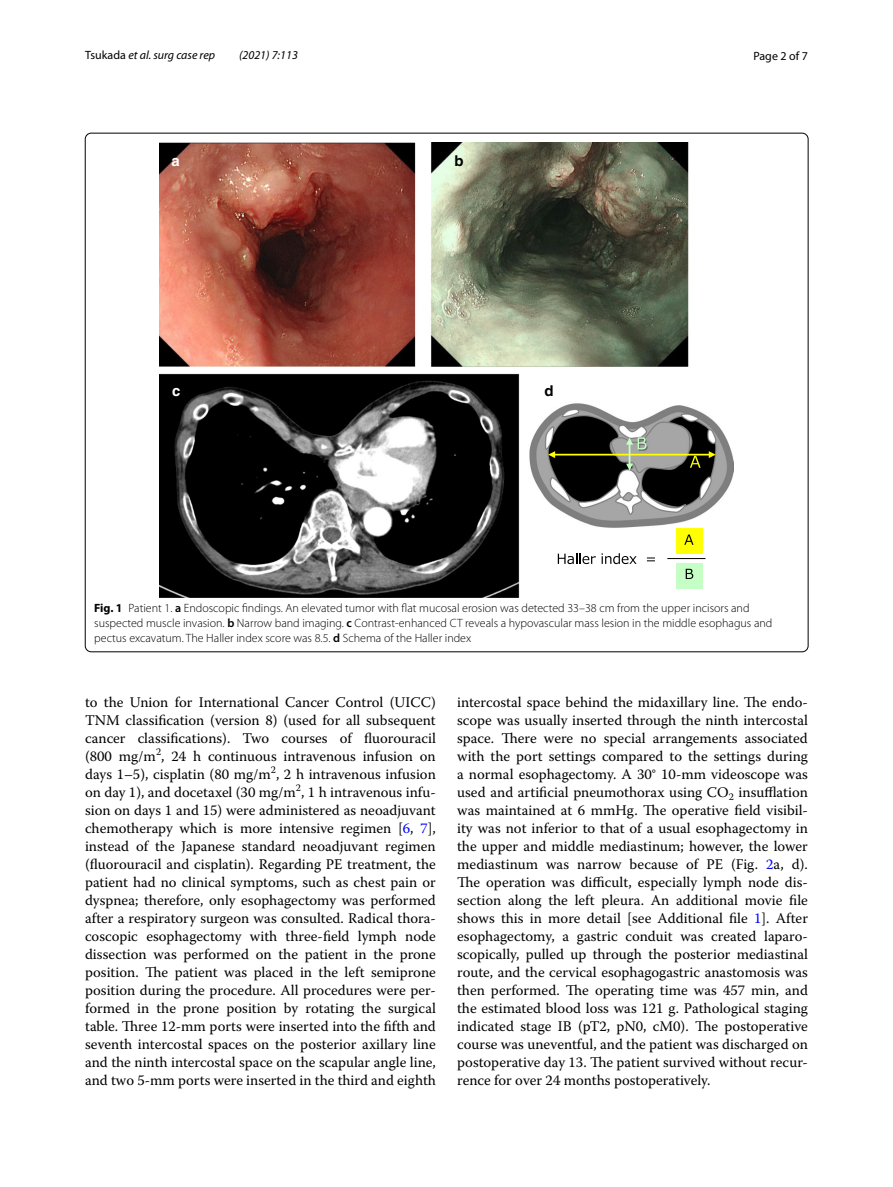
<style>
.page{position:relative;width:893px;height:1187px;background:#fff}
.page>*{position:absolute;margin:0;border:0;box-sizing:border-box;transform-origin:0 0}
.t1{font:700 14.85px "Helvetica";color:#fff}
.t2{font:700 14.85px "Helvetica";color:#000}
.t3{font:14.7px/18px "Warnock Pro";color:#000;text-align:justify}
.t4{font:300 12px/15px "Myriad Pro";color:#000}
.t5{font:italic 12px "Myriad Pro";color:#000}
.t6{font:12px "Myriad Pro";color:#000}
.s1{font-style:normal}
.s2{font-weight:700}
.s3{font-weight:600}
.s4{color:#00f}
</style>
<div class="page">
<img style="left:160px;top:142px;width:574px;height:455px">
<hr style="left:554px;top:454px;width:156px;height:1px;background:#ff0">
<svg style="left:709px;top:451px;width:7px;height:7px"></svg>
<svg style="left:548px;top:451px;width:7px;height:7px"></svg>
<svg style="left:690px;top:456px;width:11px;height:11px"></svg>
<svg style="left:626px;top:437px;width:21px;height:33px"></svg>
<svg style="left:558px;top:553px;width:38px;height:11px"></svg>
<svg style="left:602px;top:553px;width:34px;height:11px"></svg>
<div style="left:676px;top:529px;width:26px;height:25px;background:#ff0"></div>
<svg style="left:684px;top:534px;width:9px;height:10px"></svg>
<div style="left:676px;top:563px;width:26px;height:25px;background:#c5ffc5"></div>
<svg style="left:686px;top:568px;width:7px;height:11px"></svg>
<svg style="left:647px;top:557px;width:8px;height:4px"></svg>
<hr style="left:667px;top:558px;width:38px;height:1px;background:#000">
<p class="t5" style="left:85px;top:48px;width:132px"><span class="s1">Tsukada</span> et al. surg case rep</p>
<p class="t5" style="left:239px;top:48px;width:60px">(2021) 7:113</p>
<p class="t6" style="left:753px;top:48px;width:56px">Page 2 of 7</p>
<p class="t1" style="left:171px;top:152px;width:10px">a</p>
<p class="t2" style="left:455px;top:152px;width:11px">b</p>
<p class="t1" style="left:172px;top:382px;width:10px">c</p>
<p class="t2" style="left:544px;top:382px;width:11px">d</p>
<p class="t4" style="left:94px;top:601px;width:680px"><span class="s2">Fig. 1</span> Patient 1. <span class="s3">a</span> Endoscopic findings. An elevated tumor with flat mucosal erosion was detected 33–38 cm from the upper incisors and suspected muscle invasion. <span class="s3">b</span> Narrow band imaging. <span class="s3">c</span> Contrast-enhanced CT reveals a hypovascular mass lesion in the middle esophagus and pectus excavatum. The Haller index score was 8.5. <span class="s3">d</span> Schema of the Haller index</p>
<p class="t3" style="left:85px;top:692px;width:352px">to the Union for International Cancer Control (UICC)<br>TNM classification (version 8) (used for all subsequent cancer classifications). Two courses of fluorouracil (800 mg/m<sup>2</sup>, 24 h continuous intravenous infusion on days 1–5), cisplatin (80 mg/m<sup>2</sup>, 2 h intravenous infusion on day 1), and docetaxel (30 mg/m<sup>2</sup>, 1 h intravenous infu&shy;sion on days 1 and 15) were administered as neoadjuvant chemotherapy which is more intensive regimen [<span class="s4">6</span>, <span class="s4">7</span>], instead of the Japanese standard neoadjuvant regimen (fluorouracil and cisplatin). Regarding PE treatment, the patient had no clinical symptoms, such as chest pain or dyspnea; therefore, only esophagectomy was performed after a respiratory surgeon was consulted. Radical thora&shy;coscopic esophagectomy with three-field lymph node dissection was performed on the patient in the prone position. The patient was placed in the left semiprone position during the procedure. All procedures were per&shy;formed in the prone position by rotating the surgical table. Three 12-mm ports were inserted into the fifth and seventh intercostal spaces on the posterior axillary line and the ninth intercostal space on the scapular angle line, and two 5-mm ports were inserted in the third and eighth</p>
<p class="t3" style="left:457px;top:692px;width:352px">intercostal space behind the midaxillary line. The endo&shy;scope was usually inserted through the ninth intercostal space. There were no special arrangements associated with the port settings compared to the settings during a normal esophagectomy. A 30° 10-mm videoscope was used and artificial pneumothorax using CO<sub>2</sub> insufflation was maintained at 6 mmHg. The operative field visibil&shy;ity was not inferior to that of a usual esophagectomy in the upper and middle mediastinum; however, the lower mediastinum was narrow because of PE (Fig. <span class="s4">2</span>a, d).<br>The operation was difficult, especially lymph node dis&shy;section along the left pleura. An additional movie file shows this in more detail [see Additional file <span class="s4">1</span>]. After esophagectomy, a gastric conduit was created laparo&shy;scopically, pulled up through the posterior mediastinal route, and the cervical esophagogastric anastomosis was then performed. The operating time was 457 min, and the estimated blood loss was 121 g. Pathological staging indicated stage IB (pT2, pN0, cM0). The postoperative course was uneventful, and the patient was discharged on postoperative day 13. The patient survived without recur&shy;rence for over 24 months postoperatively.</p>
</div>
